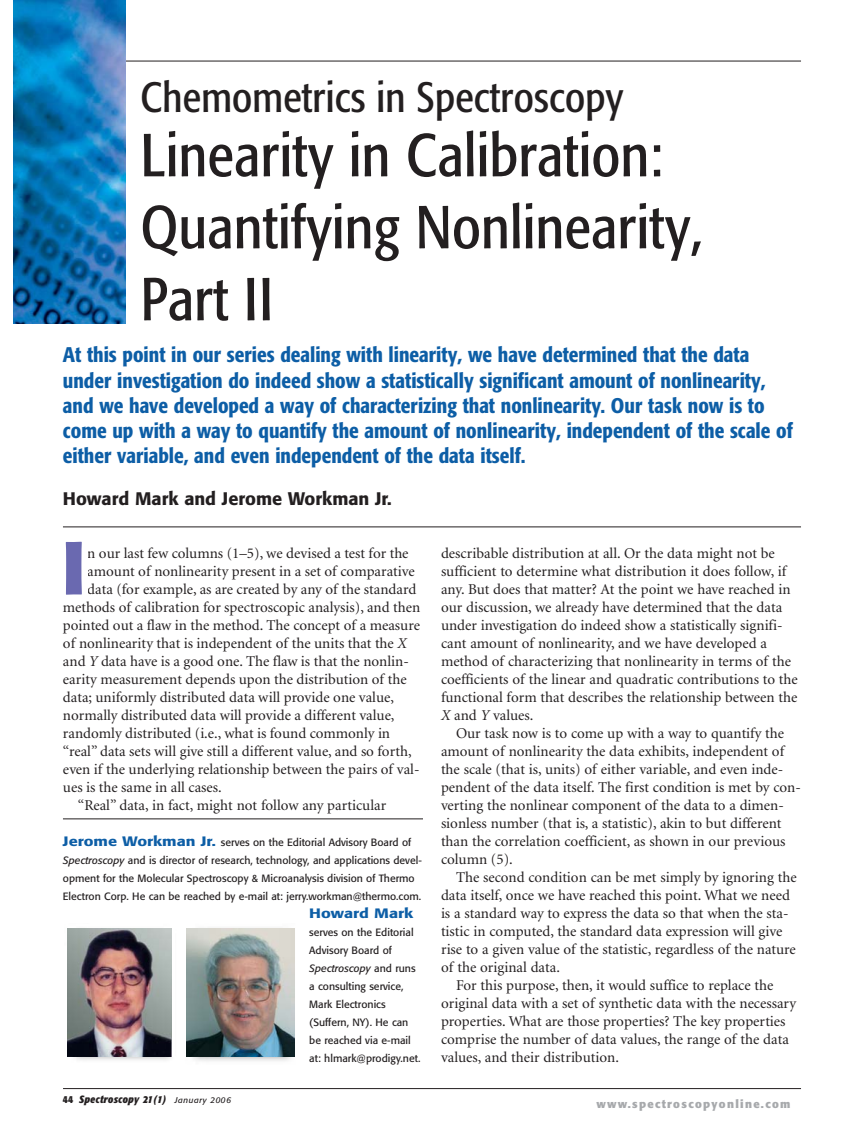
<style>
.page{position:relative;width:864px;height:1134px;background:#fff}
.page>*{position:absolute;margin:0;border:0;box-sizing:border-box;transform-origin:0 0}
.t1{font:700 condensed 74.4px "Formata";color:#6a69b0}
.t2{font:condensed 60px/72px "Formata";letter-spacing:.005em;color:#231f20}
.t3{font:condensed 42px "Formata";letter-spacing:.005em;color:#231f20}
.t4{font:500 condensed 21px/25.2px "Formata";color:#0d5ea6}
.t5{font:500 18px "Formata";color:#231f20}
.t6{font:15px/18px "Minion";color:#231f20}
.t7{font:500 13.5px "Formata";color:#0d5ea6;scale:1.2 1}
.t8{font:700 11.25px "Formata";letter-spacing:.115em;color:#a7a9ac}
.t9{font:10.5px/18px "Formata";color:#231f20}
.t10{font:italic 700 condensed 10.5px "Formata";letter-spacing:.025em;color:#231f20}
.s1{font-style:italic}
.s2{font-weight:500;font-size:13.5px;color:#0d5ea6}
.s3{font-style:normal}
.s4{font-weight:400;font-stretch:normal;font-size:8.25px}
</style>
<div class="page">
<hr style="left:63px;top:1088px;width:738px;height:1px;background:#231f20">
<hr style="left:63px;top:61px;width:738px;height:1px;background:#231f20">
<hr style="left:63px;top:527px;width:738px;height:1px;background:#231f20">
<img style="left:14px;top:0;width:112px;height:324px">
<hr style="left:63px;top:819px;width:360px;height:1px;background:#231f20">
<img style="left:186px;top:928px;width:109px;height:133px">
<img style="left:187px;top:928px;width:107px;height:128px">
<img style="left:67px;top:1056px;width:105px;height:4px">
<img style="left:67px;top:928px;width:105px;height:128px">
<h3 class="t3" style="left:141px;top:80px;width:484px">Chemometrics in Spectroscopy</h3>
<h2 class="t2" style="left:141px;top:124px;width:564px">Linearity in Calibration:<br>Quantifying Nonlinearity,<br>Part II</h2>
<p class="t4" style="left:63px;top:344px;width:731px">At this point in our series dealing with linearity, we have determined that the data under investigation do indeed show a statistically significant amount of nonlinearity, and we have developed a way of characterizing that nonlinearity. Our task now is to come up with a way to quantify the amount of nonlinearity, independent of the scale of either variable, and even independent of the data itself.</p>
<p class="t5" style="left:63px;top:490px;width:330px">Howard Mark and Jerome Workman Jr.</p>
<h1 class="t1" style="left:63px;top:538px;width:23px">I</h1>
<p class="t6" style="left:87px;top:545px;width:323px">n our last few columns (1–5), we devised a test for the</p>
<p class="t6" style="left:87px;top:563px;width:329px">amount of nonlinearity present in a set of comparative</p>
<p class="t6" style="left:87px;top:581px;width:330px">data (for example, as are created by any of the standard</p>
<p class="t6" style="left:63px;top:599px;width:359px">methods of calibration for spectroscopic analysis), and then</p>
<p class="t6" style="left:63px;top:617px;width:359px">pointed out a flaw in the method. The concept of a measure</p>
<p class="t6" style="left:63px;top:635px;width:345px">of nonlinearity that is independent of the units that the <span class="s1">X</span></p>
<p class="t6" style="left:63px;top:653px;width:347px">and <span class="s1">Y</span> data have is a good one. The flaw is that the nonlin-</p>
<p class="t6" style="left:63px;top:671px;width:345px">earity measurement depends upon the distribution of the</p>
<p class="t6" style="left:63px;top:689px;width:333px">data; uniformly distributed data will provide one value,</p>
<p class="t6" style="left:63px;top:707px;width:333px">normally distributed data will provide a different value,</p>
<p class="t6" style="left:63px;top:725px;width:329px">randomly distributed (i.e., what is found commonly in</p>
<p class="t6" style="left:63px;top:743px;width:350px">“real” data sets will give still a different value, and so forth,</p>
<p class="t6" style="left:63px;top:761px;width:358px">even if the underlying relationship between the pairs of val-</p>
<p class="t6" style="left:63px;top:779px;width:160px">ues is the same in all cases.</p>
<p class="t6" style="left:78px;top:797px;width:310px">“Real” data, in fact, might not follow any particular</p>
<p class="t9" style="left:63px;top:834px;width:360px"><span class="s2">Jerome Workman Jr.</span> serves on the Editorial Advisory Board of <span class="s1">Spectroscopy</span> and is director of research, technology, and applications devel&shy;opment for the Molecular Spectroscopy &amp; Microanalysis division of Thermo Electron Corp. He can be reached by e-mail at: jerry.workman@thermo.com.</p>
<p class="t7" style="left:309px;top:907px;width:88px">Howard Mark</p>
<p class="t9" style="left:309px;top:924px;width:113px">serves on the Editorial<br>Advisory Board of<br><span class="s1">Spectroscopy</span> and runs a consulting service,<br>Mark Electronics (Suffern, NY). He can be reached via e-mail at: hlmark@prodigy.net.</p>
<p class="t6" style="left:441px;top:545px;width:358px">describable distribution at all. Or the data might not be sufficient to determine what distribution it does follow, if any. But does that matter? At the point we have reached in our discussion, we already have determined that the data under investigation do indeed show a statistically signifi&shy;cant amount of nonlinearity, and we have developed a method of characterizing that nonlinearity in terms of the coefficients of the linear and quadratic contributions to the functional form that describes the relationship between the <span class="s1">X</span> and <span class="s1">Y</span> values.</p>
<p class="t6" style="left:441px;top:725px;width:361px;text-indent:15px">Our task now is to come up with a way to quantify the amount of nonlinearity the data exhibits, independent of the scale (that is, units) of either variable, and even inde&shy;pendent of the data itself. The first condition is met by con&shy;verting the nonlinear component of the data to a dimen&shy;sionless number (that is, a statistic), akin to but different than the correlation coefficient, as shown in our previous column (5).</p>
<p class="t6" style="left:456px;top:869px;width:342px">The second condition can be met simply by ignoring the</p>
<p class="t6" style="left:441px;top:887px;width:350px">data itself, once we have reached this point. What we need</p>
<p class="t6" style="left:441px;top:905px;width:349px">is a standard way to express the data so that when the sta-</p>
<p class="t6" style="left:441px;top:923px;width:343px">tistic in computed, the standard data expression will give</p>
<p class="t6" style="left:441px;top:941px;width:356px">rise to a given value of the statistic, regardless of the nature</p>
<p class="t6" style="left:441px;top:959px;width:120px">of the original data.</p>
<p class="t6" style="left:456px;top:977px;width:319px">For this purpose, then, it would suffice to replace the</p>
<p class="t6" style="left:441px;top:995px;width:357px">original data with a set of synthetic data with the necessary</p>
<p class="t6" style="left:441px;top:1013px;width:346px">properties. What are those properties? The key properties</p>
<p class="t6" style="left:441px;top:1031px;width:349px">comprise the number of data values, the range of the data</p>
<p class="t6" style="left:441px;top:1049px;width:179px">values, and their distribution.</p>
<p class="t10" style="left:63px;top:1095px;width:170px"><span class="s3">44</span> Spectroscopy 21(1) <span class="s4">January 2006</span></p>
<p class="t8" style="left:596px;top:1099px;width:195px">www.spectroscopyonline.com</p>
</div>
